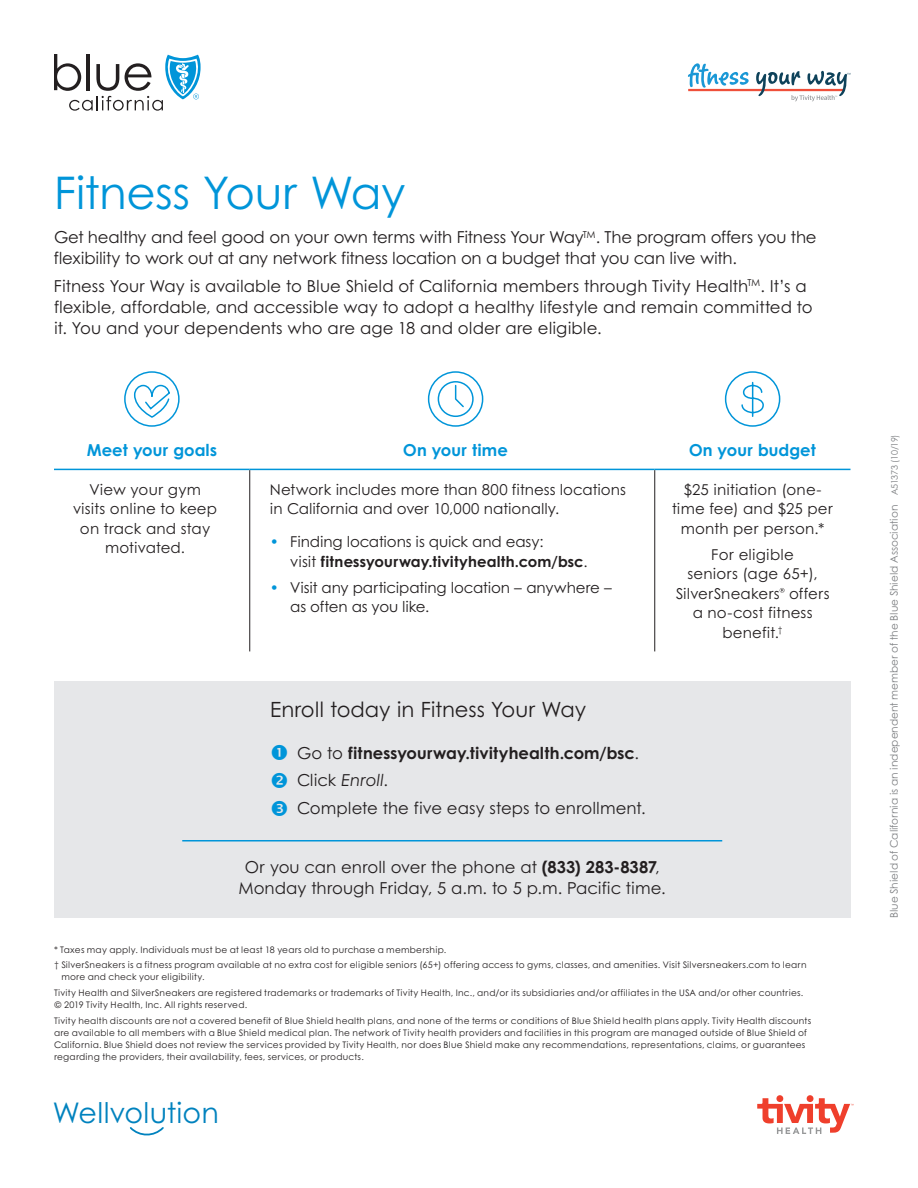
<style>
.page{position:relative;width:918px;height:1188px;background:#fff}
.page>*{position:absolute;margin:0;border:0;box-sizing:border-box;transform-origin:0 0}
.t1{font:45px "Century Gothic B";letter-spacing:-.01em;color:#0095d9}
.t2{font:28.5px "Century Gothic B";color:#0082be}
.t3{font:21px "Century Gothic B";color:#231f20}
.t4{font:16.5px/21px "Century Gothic B";color:#231f20}
.t5{font:700 16.5px "Century Gothic B";letter-spacing:.005em;color:#0095d9}
.t6{font:15px/19.5px "Century Gothic B";letter-spacing:.005em;color:#231f20;text-align:center}
.t7{font:10.5px "Century Gothic B";color:#7e8083}
.t8{font:9px/15.6px "Century Gothic B";letter-spacing:.025em;color:#231f20}
.s1{color:#0095d9}
.s2{font-weight:700}
.s3{font-style:italic}
.s4{font-size:9px}
</style>
<div class="page">
<hr style="left:54px;top:469px;width:196px;height:1px;background:#0095d9">
<hr style="left:250px;top:469px;width:405px;height:1px;background:#0095d9">
<hr style="left:655px;top:469px;width:195px;height:1px;background:#0095d9">
<hr style="left:249px;top:470px;width:1px;height:181px;background:#231f20">
<hr style="left:654px;top:470px;width:1px;height:181px;background:#231f20">
<div style="left:124px;top:371px;width:56px;height:56px;border:2px solid #0095d9;border-radius:50%"></div>
<svg style="left:133px;top:384px;width:38px;height:35px"></svg>
<div style="left:428px;top:371px;width:55px;height:56px;border:2px solid #0095d9;border-radius:50%"></div>
<svg style="left:437px;top:380px;width:37px;height:38px"></svg>
<div style="left:725px;top:371px;width:55px;height:56px;border:2px solid #0095d9;border-radius:50%"></div>
<svg style="left:741px;top:381px;width:23px;height:36px"></svg>
<svg style="left:780px;top:588px;width:5px;height:5px"></svg>
<svg style="left:54px;top:54px;width:147px;height:57px"></svg>
<svg style="left:688px;top:63px;width:162px;height:38px"></svg>
<svg style="left:757px;top:1095px;width:96px;height:39px"></svg>
<div style="left:54px;top:682px;width:796px;height:155px;background:#e6e7e9"></div>
<div style="left:54px;top:837px;width:796px;height:81px;background:#e6e7e9"></div>
<hr style="left:182px;top:840px;width:540px;height:2px;background:#0095d9">
<svg style="left:129px;top:1127px;width:35px;height:9px"></svg>
<h1 class="t1" style="left:54px;top:165px;width:353px">Fitness Your Way</h1>
<h3 class="t4" style="left:54px;top:226px;width:764px">Get healthy and feel good on your own terms with Fitness Your Way<sup>TM</sup>. The program offers you the flexibility to work out at any network fitness location on a budget that you can live with.</h3>
<p class="t4" style="left:54px;top:275px;width:760px">Fitness Your Way is available to Blue Shield of California members through Tivity Health<sup>TM</sup>. It’s a flexible, affordable, and accessible way to adopt a healthy lifestyle and remain committed to it. You and your dependents who are age 18 and older are eligible.</p>
<h3 class="t5" style="left:87px;top:440px;width:132px">Meet your goals</h3>
<h3 class="t5" style="left:403px;top:440px;width:106px">On your time</h3>
<h3 class="t5" style="left:689px;top:440px;width:128px">On your budget</h3>
<h3 class="t6" style="left:73px;top:479px;width:146px">View your gym visits online to keep on track and stay motivated.</h3>
<h3 class="t6" style="left:270px;top:479px;width:357px;text-align:left">Network includes more than 800 fitness locations in California and over 10,000 nationally.</h3>
<h3 class="t6" style="left:672px;top:479px;width:163px">$25 initiation (one&shy;time fee) and $25 per month per person.*</h3>
<h3 class="t6" style="left:676px;top:545px;width:155px">For eligible<br>seniors (age 65+),<br>SilverSneakers offers a no-cost fitness benefit.<sup>†</sup></h3>
<h3 class="t6" style="left:290px;top:532px;width:299px;text-align:left;text-indent:-20px"><span class="s1">•</span> Finding locations is quick and easy:<br>visit <span class="s2">fitnessyourway.tivityhealth.com/bsc</span>.</h3>
<h3 class="t6" style="left:290px;top:578px;width:324px;text-align:left;text-indent:-20px"><span class="s1">•</span> Visit any participating location – anywhere – as often as you like.</h3>
<h3 class="t3" style="left:270px;top:697px;width:318px">Enroll today in Fitness Your Way</h3>
<h3 class="t4" style="left:297px;top:739px;width:350px;line-height:27.8px">Go to <span class="s2">fitnessyourway.tivityhealth.com/bsc</span>.<br>Click <span class="s3">Enroll</span>.<br>Complete the five easy steps to enrollment.</h3>
<h3 class="t4" style="left:239px;top:857px;width:428px;text-align:center">Or you can enroll over the phone at <span class="s2">(833) 283-8387</span>,<br>Monday through Friday, 5 a.m. to 5 p.m. Pacific time.</h3>
<p class="t8" style="left:54px;top:942px;width:754px">* Taxes may apply. Individuals must be at least 18 years old to purchase a membership.<br>† SilverSneakers is a fitness program available at no extra cost for eligible seniors (65+) offering access to gyms, classes, and amenities. Visit Silversneakers.com to learn</p>
<p class="t8" style="left:54px;top:969px;width:751px;text-indent:7px">more and check your eligibility.<br>Tivity Health and SilverSneakers are registered trademarks or trademarks of Tivity Health, Inc., and/or its subsidiaries and/or affiliates in the USA and/or other countries.</p>
<p class="t8" style="left:54px;top:997px;width:759px">© 2019 Tivity Health, Inc. All rights reserved.<br>Tivity health discounts are not a covered benefit of Blue Shield health plans, and none of the terms or conditions of Blue Shield health plans apply. Tivity Health discounts</p>
<p class="t8" style="left:54px;top:1026px;width:754px;line-height:12px">are available to all members with a Blue Shield medical plan. The network of Tivity health providers and facilities in this program are managed outside of Blue Shield of<br>California. Blue Shield does not review the services provided by Tivity Health, nor does Blue Shield make any recommendations, representations, claims, or guarantees regarding the providers, their availability, fees, services, or products.</p>
<h2 class="t2" style="left:53px;top:1095px;width:167px">Wellvolution</h2>
<p class="t7" style="left:888px;top:918px;width:485px;rotate:-90deg">Blue Shield of California is an independent member of the Blue Shield Association <span class="s4">A51373 (10/19)</span></p>
</div>
